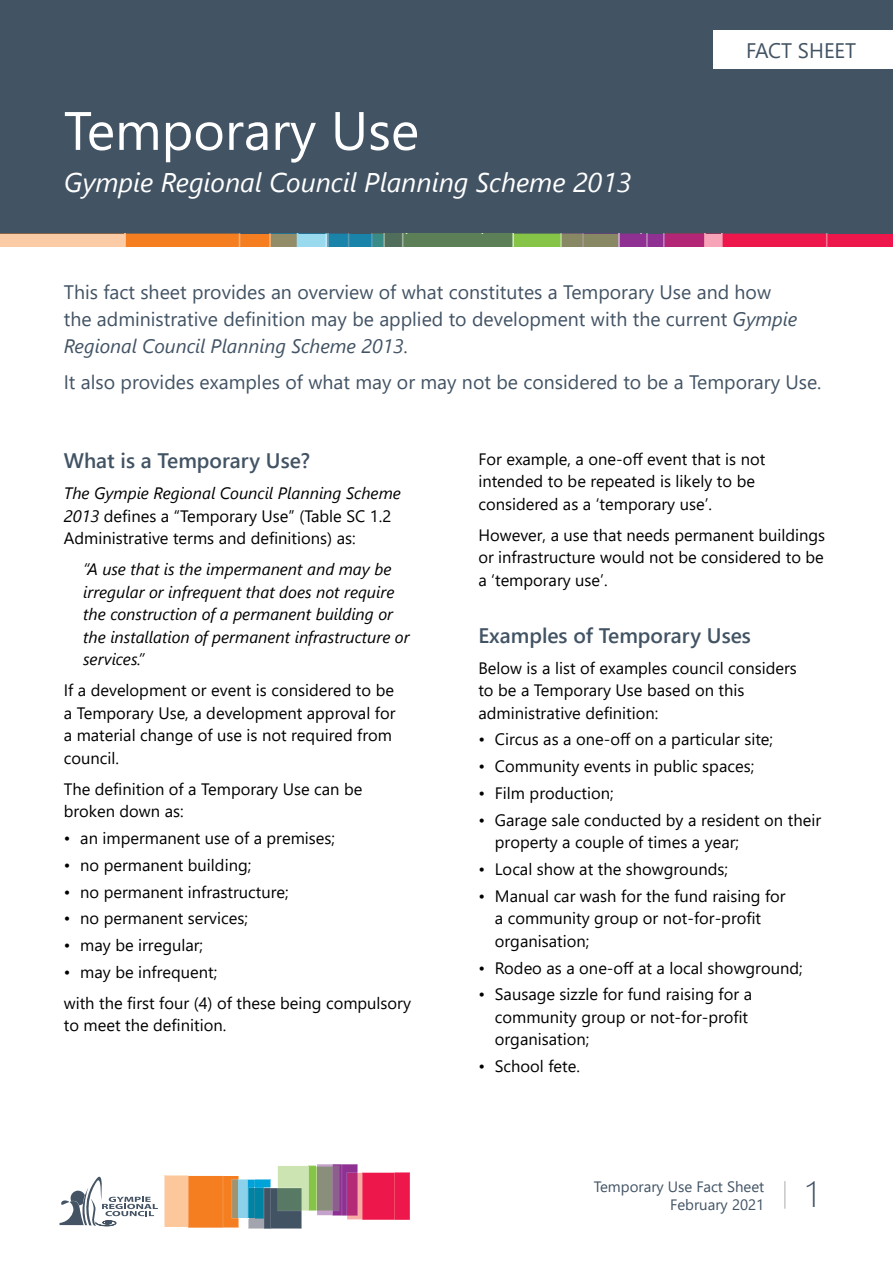
<style>
.page{position:relative;width:893px;height:1263px;background:#fff}
.page>*{position:absolute;margin:0;border:0;box-sizing:border-box;transform-origin:0 0}
.t1{font:54px "Segoe UI";color:#fff}
.t2{font:300 36px "Segoe UI";color:#425364}
.t3{font:italic 27px "Segoe UI";color:#fff}
.t4{font:600 21px "Segoe UI";color:#425364}
.t5{font:21px "Segoe UI";color:#425364}
.t6{font:19.5px/27px "Segoe UI";color:#425364}
.t7{font:16.5px/22.5px "Segoe UI";color:#000}
.t8{font:italic 16.5px/22.5px "Segoe UI";color:#000}
.t9{font:15px/18px "Segoe UI";color:#425364;text-align:right}
.s1{font-style:italic}
</style>
<div class="page">
<svg style="left:164px;top:1164px;width:246px;height:65px"></svg>
<svg style="left:60px;top:1177px;width:98px;height:49px"></svg>
<hr style="left:784px;top:1181px;width:2px;height:28px;background:#c7c8ca">
<div style="left:0;top:0;width:893px;height:240px;background:#425364"></div>
<svg style="left:0;top:234px;width:893px;height:13px;background:#b67769"></svg>
<div style="left:713px;top:31px;width:179px;height:38px;background:#fff"></div>
<h1 class="t1" style="left:64px;top:80px;width:357px">Temporary Use</h1>
<h3 class="t3" style="left:64px;top:157px;width:569px">Gympie Regional Council Planning Scheme 2013</h3>
<p class="t5" style="left:746px;top:31px;width:112px">FACT SHEET</p>
<p class="t6" style="left:64px;top:277px;width:735px">This fact sheet provides an overview of what constitutes a Temporary Use and how the administrative definition may be applied to development with the current <span class="s1">Gympie<br>Regional Council Planning Scheme 2013</span>.</p>
<p class="t6" style="left:64px;top:366px;width:759px">It also provides examples of what may or may not be considered to be a Temporary Use.</p>
<p class="t4" style="left:64px;top:441px;width:248px">What is a Temporary Use?</p>
<p class="t7" style="left:64px;top:481px;width:339px"><span class="s1">The Gympie Regional Council Planning Scheme<br>2013</span> defines a “Temporary Use” (Table SC 1.2<br>Administrative terms and definitions) as:</p>
<p class="t8" style="left:83px;top:555px;width:328px">“A use that is the impermanent and may be irregular or infrequent that does not require the construction of a permanent building or the installation of permanent infrastructure or services.”</p>
<p class="t7" style="left:64px;top:678px;width:333px">If a development or event is considered to be a Temporary Use, a development approval for a material change of use is not required from council.</p>
<p class="t7" style="left:64px;top:776px;width:300px">The definition of a Temporary Use can be broken down as:</p>
<p class="t7" style="left:64px;top:825px;width:273px">• an impermanent use of a premises;</p>
<p class="t7" style="left:64px;top:852px;width:189px">• no permanent building;</p>
<p class="t7" style="left:64px;top:879px;width:226px">• no permanent infrastructure;</p>
<p class="t7" style="left:64px;top:906px;width:186px">• no permanent services;</p>
<p class="t7" style="left:64px;top:932px;width:141px">• may be irregular;</p>
<p class="t7" style="left:64px;top:955px;width:349px;line-height:31px">• may be infrequent;<br>with the first four (4) of these being compulsory</p>
<p class="t7" style="left:64px;top:1013px;width:164px">to meet the definition.</p>
<p class="t7" style="left:478px;top:446px;width:289px">For example, a one-off event that is not intended to be repeated is likely to be considered as a ‘temporary use’.</p>
<p class="t7" style="left:478px;top:522px;width:348px;text-align:justify">However, a use that needs permanent buildings or infrastructure would not be considered to be a ‘temporary use’.</p>
<p class="t4" style="left:478px;top:615px;width:274px">Examples of Temporary Uses</p>
<p class="t7" style="left:478px;top:655px;width:320px">Below is a list of examples council considers to be a Temporary Use based on this administrative definition:</p>
<p class="t7" style="left:478px;top:727px;width:296px">• Circus as a one-off on a particular site;</p>
<p class="t7" style="left:478px;top:754px;width:277px">• Community events in public spaces;</p>
<p class="t7" style="left:478px;top:780px;width:137px">• Film production;</p>
<p class="t7" style="left:495px;top:807px;width:328px;text-indent:-16px">• Garage sale conducted by a resident on their property a couple of times a year;</p>
<p class="t7" style="left:478px;top:856px;width:251px">• Local show at the showgrounds;</p>
<p class="t7" style="left:495px;top:883px;width:292px;text-indent:-16px">• Manual car wash for the fund raising for a community group or not-for-profit organisation;</p>
<p class="t7" style="left:478px;top:955px;width:326px">• Rodeo as a one-off at a local showground;</p>
<p class="t7" style="left:495px;top:982px;width:259px;text-indent:-16px">• Sausage sizzle for fund raising for a community group or not-for-profit organisation;</p>
<p class="t7" style="left:478px;top:1053px;width:103px">• School fete.</p>
<p class="t9" style="left:594px;top:1176px;width:172px">Temporary Use Fact Sheet<br>February 2021</p>
<h2 class="t2" style="left:805px;top:1160px;width:14px">1</h2>
</div>
